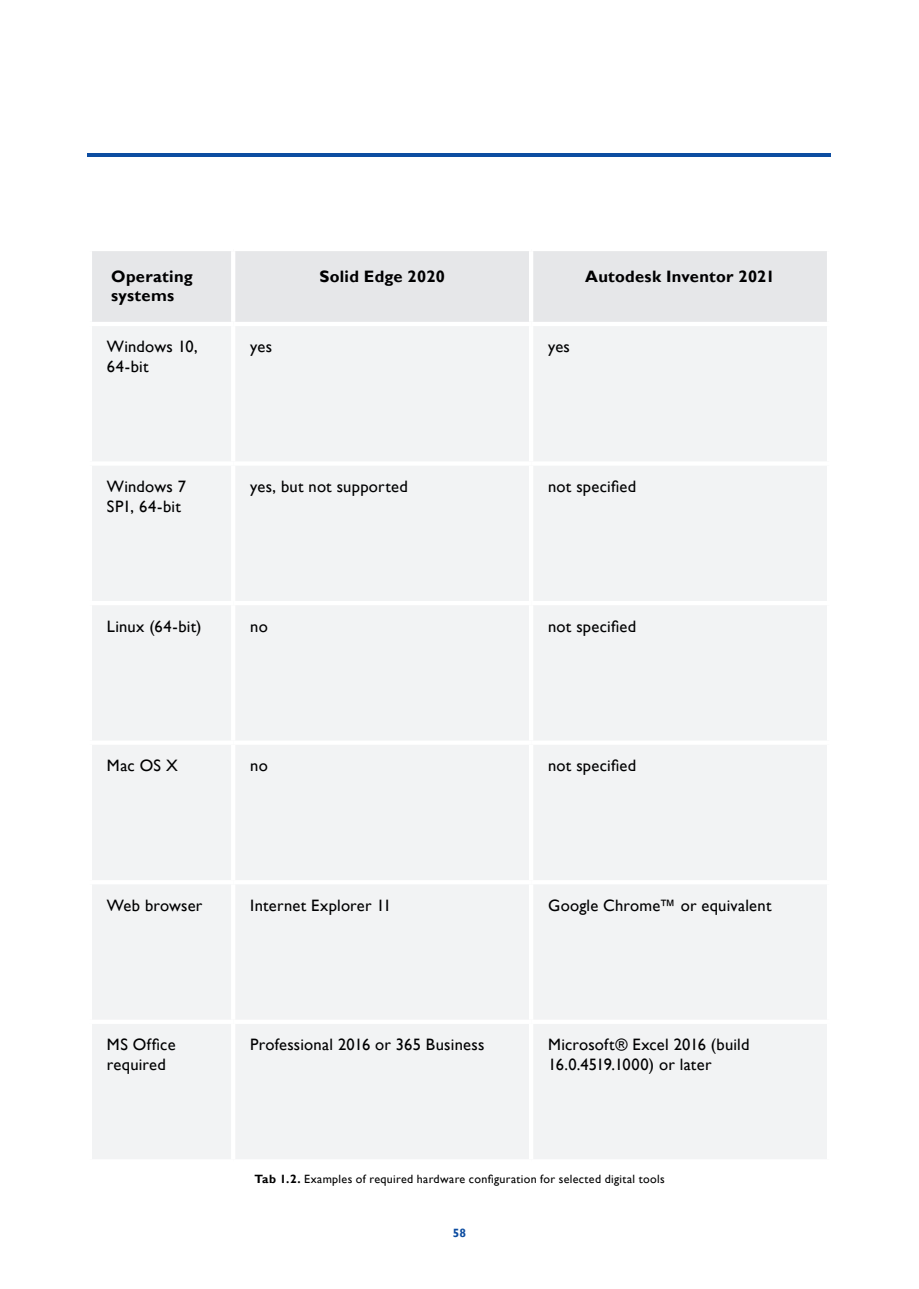
<style>
.page{position:relative;width:919px;height:1289px;background:#fff}
.page>*{position:absolute;margin:0;border:0;box-sizing:border-box;transform-origin:0 0}
.t1{font:16.5px/19.8px "Gill Sans";letter-spacing:.015em;color:#000001}
.t2{font:700 16.5px/19.8px "Gill Sans";letter-spacing:.015em;color:#000001}
.t3{font:12px "Gill Sans";letter-spacing:.03em;color:#000001}
.t4{font:700 12px "Gill Sans";color:#0d4da1}
.s1{font-weight:700}
</style>
<div class="page">
<hr style="left:88px;top:154px;width:743px;height:3px;background:#0d4da1">
<div style="left:92px;top:251px;width:734px;height:71px;background:#e6e7e9"></div>
<div style="left:92px;top:326px;width:734px;height:833px;background:#f2f3f4"></div>
<hr style="left:231px;top:251px;width:4px;height:71px;background:#fff">
<hr style="left:529px;top:251px;width:4px;height:71px;background:#fff">
<hr style="left:231px;top:326px;width:4px;height:135px;background:#fff">
<hr style="left:529px;top:326px;width:4px;height:135px;background:#fff">
<hr style="left:88px;top:461px;width:145px;height:4px;background:#fff">
<hr style="left:233px;top:461px;width:298px;height:4px;background:#fff">
<hr style="left:231px;top:465px;width:4px;height:136px;background:#fff">
<hr style="left:531px;top:461px;width:300px;height:4px;background:#fff">
<hr style="left:529px;top:465px;width:4px;height:136px;background:#fff">
<hr style="left:88px;top:601px;width:145px;height:4px;background:#fff">
<hr style="left:233px;top:601px;width:298px;height:4px;background:#fff">
<hr style="left:231px;top:605px;width:4px;height:135px;background:#fff">
<hr style="left:531px;top:601px;width:300px;height:4px;background:#fff">
<hr style="left:529px;top:605px;width:4px;height:135px;background:#fff">
<hr style="left:88px;top:740px;width:145px;height:4px;background:#fff">
<hr style="left:233px;top:740px;width:298px;height:4px;background:#fff">
<hr style="left:231px;top:744px;width:4px;height:136px;background:#fff">
<hr style="left:531px;top:740px;width:300px;height:4px;background:#fff">
<hr style="left:529px;top:744px;width:4px;height:136px;background:#fff">
<hr style="left:88px;top:880px;width:145px;height:4px;background:#fff">
<hr style="left:233px;top:880px;width:298px;height:4px;background:#fff">
<hr style="left:231px;top:884px;width:4px;height:135px;background:#fff">
<hr style="left:531px;top:880px;width:300px;height:4px;background:#fff">
<hr style="left:529px;top:884px;width:4px;height:135px;background:#fff">
<hr style="left:88px;top:1019px;width:145px;height:4px;background:#fff">
<hr style="left:233px;top:1019px;width:298px;height:4px;background:#fff">
<hr style="left:231px;top:1023px;width:4px;height:136px;background:#fff">
<hr style="left:531px;top:1019px;width:300px;height:4px;background:#fff">
<hr style="left:529px;top:1023px;width:4px;height:136px;background:#fff">
<p class="t2" style="left:111px;top:267px;width:83px">Operating systems</p>
<p class="t2" style="left:319px;top:267px;width:127px">Solid Edge 2020</p>
<p class="t2" style="left:585px;top:267px;width:191px">Autodesk Inventor 2021</p>
<p class="t1" style="left:107px;top:337px;width:92px">Windows 10,<br>64-bit</p>
<p class="t1" style="left:250px;top:337px;width:23px">yes</p>
<p class="t1" style="left:548px;top:337px;width:23px">yes</p>
<p class="t1" style="left:107px;top:477px;width:81px">Windows 7<br>SP1, 64-bit</p>
<p class="t1" style="left:250px;top:477px;width:159px">yes, but not supported</p>
<p class="t1" style="left:548px;top:477px;width:90px">not specified</p>
<p class="t1" style="left:107px;top:616px;width:96px">Linux (64-bit)</p>
<p class="t1" style="left:250px;top:616px;width:19px">no</p>
<p class="t1" style="left:548px;top:616px;width:90px">not specified</p>
<p class="t1" style="left:107px;top:756px;width:72px">Mac OS X</p>
<p class="t1" style="left:250px;top:756px;width:19px">no</p>
<p class="t1" style="left:548px;top:756px;width:90px">not specified</p>
<p class="t1" style="left:107px;top:895px;width:97px">Web browser</p>
<p class="t1" style="left:250px;top:895px;width:143px">Internet Explorer 11</p>
<p class="t1" style="left:548px;top:895px;width:225px">Google Chrome™ or equivalent</p>
<p class="t1" style="left:107px;top:1035px;width:70px">MS Office required</p>
<p class="t1" style="left:250px;top:1035px;width:235px">Professional 2016 or 365 Business</p>
<p class="t1" style="left:548px;top:1035px;width:203px">Microsoft® Excel 2016 (build<br>16.0.4519.1000) or later</p>
<p class="t3" style="left:254px;top:1171px;width:412px"><span class="s1">Tab 1.2.</span> Examples of required hardware configuration for selected digital tools</p>
<p class="t4" style="left:452px;top:1225px;width:15px">58</p>
</div>
